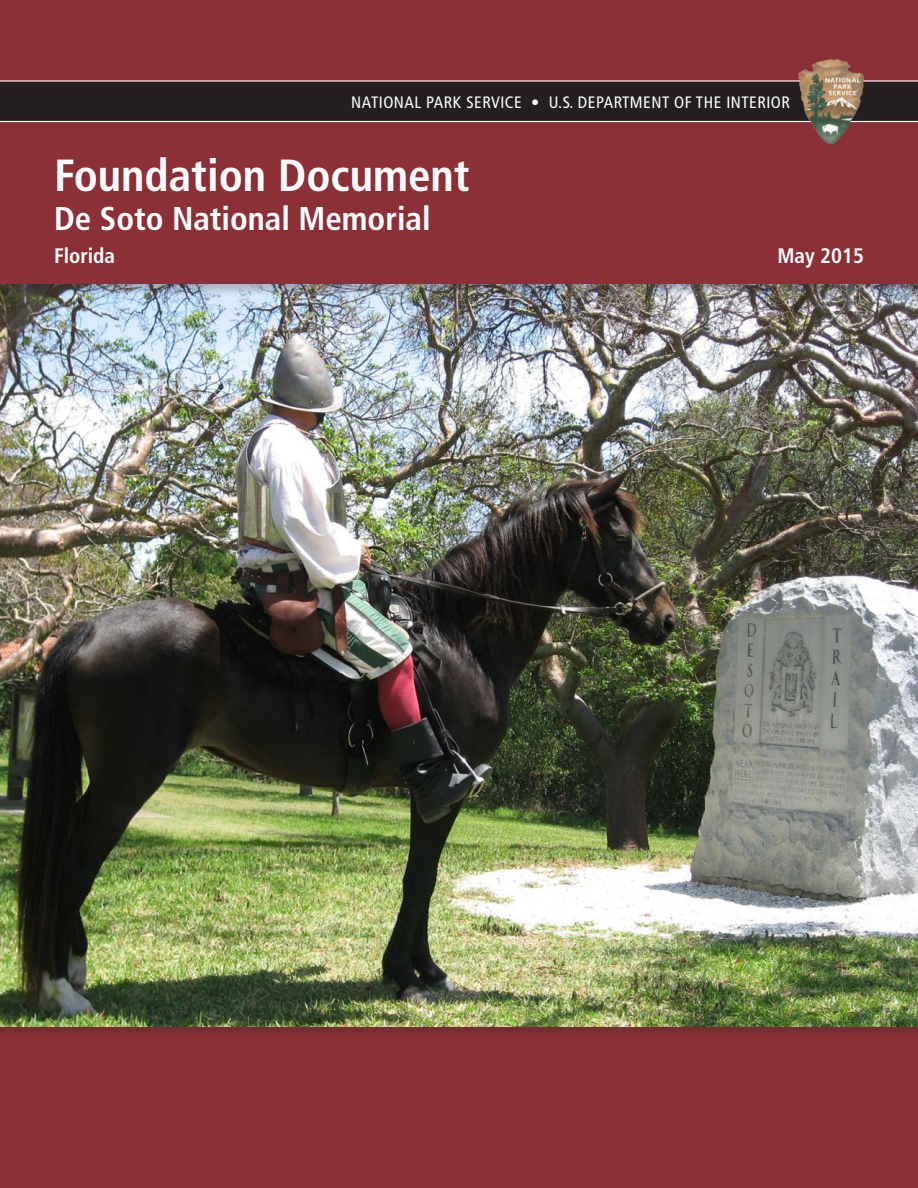
<style>
.page{position:relative;width:918px;height:1188px;background:#fff}
.page>*{position:absolute;margin:0;border:0;box-sizing:border-box;transform-origin:0 0}
.t1{font:700 condensed 45px "Frutiger LT Std";color:#fff}
.t2{font:700 condensed 33px "Frutiger LT Std";color:#fff}
.t3{font:700 condensed 21px "Frutiger LT Std";color:#fff}
.t4{font:condensed 16.5px "Frutiger LT Std";letter-spacing:.03em;color:#fff}
</style>
<div class="page">
<div style="left:0;top:1026px;width:918px;height:162px;background:#8c3037"></div>
<img style="left:0;top:297px;width:918px;height:729px">
<div style="left:0;top:0;width:918px;height:297px;background:#231f20;opacity:.25"></div>
<div style="left:0;top:0;width:918px;height:284px;background:#8c3037"></div>
<svg style="left:0;top:80px;width:918px;height:42px;background:#312c2c"></svg>
<img style="left:799px;top:59px;width:47px;height:85px">
<p class="t4" style="left:351px;top:93px;width:440px">NATIONAL PARK SERVICE • U.S. DEPARTMENT OF THE INTERIOR</p>
<h1 class="t1" style="left:54px;top:149px;width:417px">Foundation Document</h1>
<h1 class="t2" style="left:54px;top:199px;width:378px">De Soto National Memorial</h1>
<p class="t3" style="left:54px;top:244px;width:63px">Florida</p>
<p class="t3" style="left:778px;top:244px;width:88px">May 2015</p>
</div>
